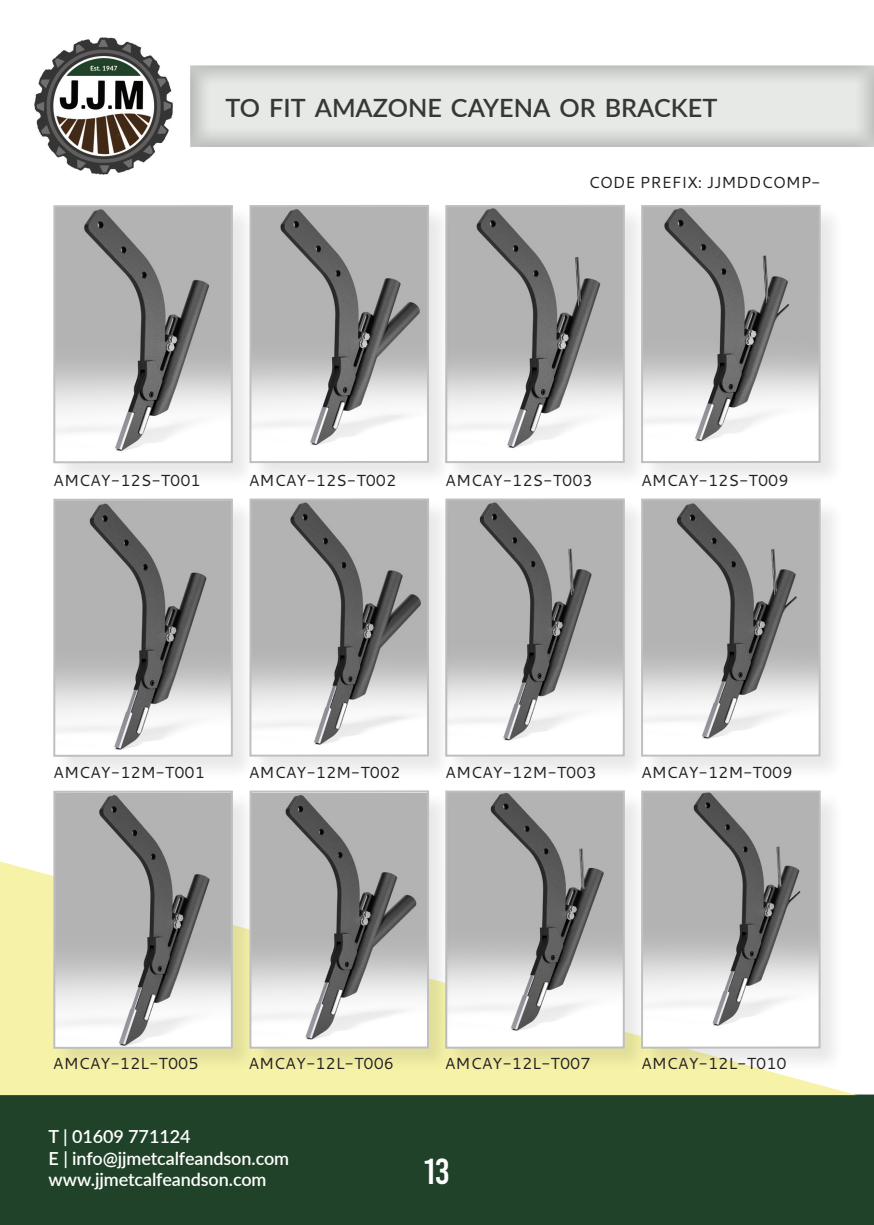
<style>
.page{position:relative;width:874px;height:1225px;background:#fff}
.page>*{position:absolute;margin:0;border:0;box-sizing:border-box;transform-origin:0 0}
.t1{font:36px "Bebas";color:#fff}
.t2{font:600 25.2px "Lato";color:#363737}
.t3{font:600 18px "Lato";letter-spacing:-.005em;color:#fff}
.t4{font:16px "Cantarell";color:#231f20}
</style>
<div class="page">
<div style="left:187px;top:64px;width:686px;height:86px;background:#231f20;opacity:.75"></div>
<img style="left:34px;top:37px;width:139px;height:138px">
<div style="left:1px;top:1095px;width:871px;height:129px;background:#204228"></div>
<div style="left:0;top:1094px;width:873px;height:131px;border:2px solid #204228"></div>
<svg style="left:0;top:861px;width:856px;height:234px;background:#f7f4b2"></svg>
<div style="left:53px;top:205px;width:204px;height:282px;background:#231f20;opacity:.1"></div>
<img style="left:56px;top:208px;width:174px;height:247px">
<div style="left:53px;top:205px;width:180px;height:258px;border:2px solid #bebfc2"></div>
<div style="left:445px;top:205px;width:204px;height:282px;background:#231f20;opacity:.1"></div>
<div style="left:446px;top:206px;width:177px;height:256px;background:#fff"></div>
<img style="left:453px;top:208px;width:168px;height:241px">
<div style="left:445px;top:205px;width:179px;height:258px;border:2px solid #bebfc2"></div>
<div style="left:249px;top:205px;width:204px;height:282px;background:#231f20;opacity:.1"></div>
<div style="left:250px;top:206px;width:178px;height:256px;background:#fff"></div>
<img style="left:252px;top:208px;width:174px;height:238px">
<div style="left:249px;top:205px;width:180px;height:258px;border:2px solid #bebfc2"></div>
<div style="left:640px;top:205px;width:204px;height:282px;background:#f3f3f3"></div>
<div style="left:641px;top:206px;width:178px;height:256px;background:#fff"></div>
<img style="left:643px;top:208px;width:174px;height:234px">
<div style="left:640px;top:205px;width:180px;height:258px;border:2px solid #bebfc2"></div>
<div style="left:53px;top:790px;width:204px;height:283px;background:#231f20;opacity:.1"></div>
<img style="left:56px;top:793px;width:174px;height:252px">
<div style="left:53px;top:790px;width:180px;height:258px;border:2px solid #bebfc2"></div>
<div style="left:445px;top:790px;width:204px;height:282px;background:#231f20;opacity:.1"></div>
<div style="left:446px;top:791px;width:177px;height:256px;background:#fff"></div>
<img style="left:453px;top:793px;width:168px;height:238px">
<div style="left:445px;top:790px;width:179px;height:258px;border:2px solid #bebfc2"></div>
<div style="left:249px;top:790px;width:204px;height:282px;background:#231f20;opacity:.1"></div>
<img style="left:252px;top:793px;width:174px;height:251px">
<div style="left:249px;top:790px;width:180px;height:258px;border:2px solid #bebfc2"></div>
<div style="left:640px;top:790px;width:204px;height:282px;background:#231f20;opacity:.1"></div>
<div style="left:641px;top:791px;width:178px;height:256px;background:#fff"></div>
<img style="left:643px;top:793px;width:174px;height:233px">
<div style="left:640px;top:790px;width:180px;height:258px;border:2px solid #bebfc2"></div>
<div style="left:53px;top:498px;width:204px;height:283px;background:#231f20;opacity:.1"></div>
<img style="left:56px;top:501px;width:174px;height:253px">
<div style="left:53px;top:498px;width:180px;height:259px;border:2px solid #bebfc2"></div>
<div style="left:445px;top:498px;width:204px;height:283px;background:#231f20;opacity:.1"></div>
<img style="left:453px;top:501px;width:168px;height:252px">
<div style="left:445px;top:498px;width:179px;height:258px;border:2px solid #bebfc2"></div>
<div style="left:249px;top:498px;width:204px;height:283px;background:#231f20;opacity:.1"></div>
<img style="left:252px;top:501px;width:174px;height:252px">
<div style="left:249px;top:498px;width:180px;height:258px;border:2px solid #bebfc2"></div>
<div style="left:640px;top:498px;width:204px;height:283px;background:#231f20;opacity:.1"></div>
<img style="left:643px;top:501px;width:174px;height:252px">
<div style="left:640px;top:498px;width:180px;height:258px;border:2px solid #bebfc2"></div>
<p class="t2" style="left:225px;top:89px;width:493px">TO FIT AMAZONE CAYENA OR BRACKET</p>
<p class="t4" style="left:588px;top:171px;width:233px">CODE PREFIX: JJMDDCOMP-</p>
<p class="t4" style="left:53px;top:469px;width:149px">AMCAY-12S-T001</p>
<p class="t4" style="left:249px;top:469px;width:149px">AMCAY-12S-T002</p>
<p class="t4" style="left:445px;top:469px;width:149px">AMCAY-12S-T003</p>
<p class="t4" style="left:640px;top:469px;width:149px">AMCAY-12S-T009</p>
<p class="t4" style="left:53px;top:761px;width:153px">AMCAY-12M-T001</p>
<p class="t4" style="left:249px;top:761px;width:153px">AMCAY-12M-T002</p>
<p class="t4" style="left:445px;top:761px;width:153px">AMCAY-12M-T003</p>
<p class="t4" style="left:640px;top:761px;width:153px">AMCAY-12M-T009</p>
<p class="t4" style="left:53px;top:1052px;width:147px">AMCAY-12L-T005</p>
<p class="t4" style="left:248px;top:1052px;width:147px">AMCAY-12L-T006</p>
<p class="t4" style="left:444px;top:1052px;width:147px">AMCAY-12L-T007</p>
<p class="t4" style="left:640px;top:1052px;width:147px">AMCAY-12L-T010</p>
<p class="t3" style="left:49px;top:1123px;width:143px">T | 01609 771124</p>
<p class="t3" style="left:49px;top:1145px;width:242px">E | info@jjmetcalfeandson.com</p>
<p class="t3" style="left:49px;top:1166px;width:219px">www.jjmetcalfeandson.com</p>
<p class="t1" style="left:424px;top:1153px;width:27px">13</p>
</div>
